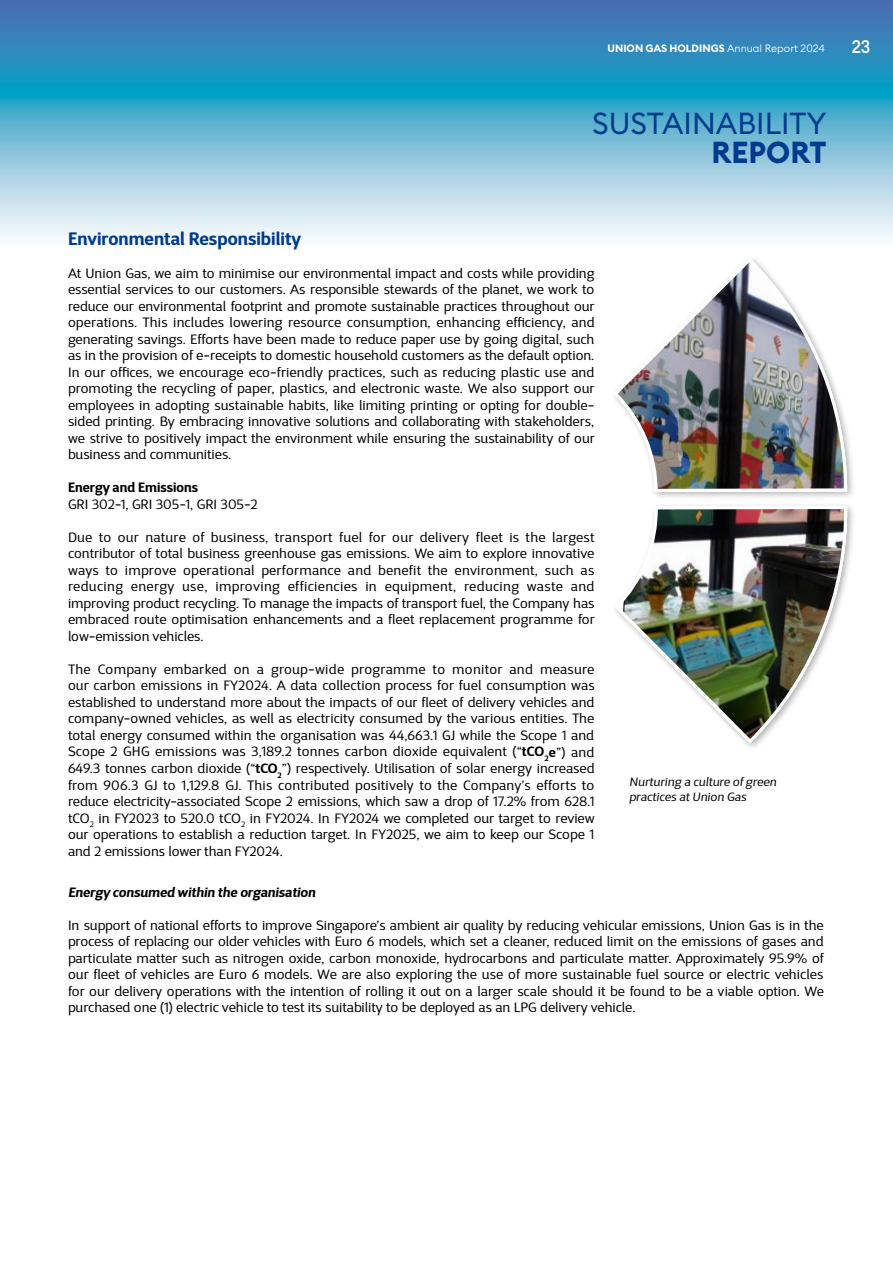
<style>
.page{position:relative;width:893px;height:1263px;background:#fff}
.page>*{position:absolute;margin:0;border:0;box-sizing:border-box;transform-origin:0 0}
.t1{font:30px "Euclid Circular B";color:#003b8c}
.t2{font:700 30px "Euclid Circular B";color:#003b8c}
.t3{font:700 18px "D Sari";color:#003b8c}
.t4{font:500 18px "Euclid Circular B";color:#fff;scale:.91 1}
.t5{font:13.5px/16.5px "D Sari";color:#000;text-align:justify}
.t6{font:italic 700 13.5px "D Sari";color:#000}
.t7{font:700 13.5px "D Sari";color:#000}
.t8{font:italic 12px/14.4px "D Sari";color:#000}
.t9{font:700 10.5px "Euclid Circular B";color:#fff}
.s1{font-weight:300}
.s2{font-weight:700}
</style>
<div class="page">
<svg style="left:0;top:0;width:893px;height:238px;background:#6bb0d1"></svg>
<div style="left:610px;top:254px;width:246px;height:498px;background:#000;opacity:.3"></div>
<img style="left:612px;top:504px;width:237px;height:241px">
<img style="left:611px;top:256px;width:238px;height:237px">
<p class="t9" style="left:607px;top:41px;width:219px">UNION GAS HOLDINGS <span class="s1">Annual Report 2024</span></p>
<h2 class="t4" style="left:852px;top:35px;width:22px">23</h2>
<h1 class="t1" style="left:592px;top:104px;width:236px">SUSTAINABILITY</h1>
<h1 class="t2" style="left:711px;top:133px;width:117px">REPORT</h1>
<h2 class="t3" style="left:68px;top:227px;width:235px">Environmental Responsibility</h2>
<p class="t5" style="left:68px;top:265px;width:528px">At Union Gas, we aim to minimise our environmental impact and costs while providing essential services to our customers. As responsible stewards of the planet, we work to reduce our environmental footprint and promote sustainable practices throughout our operations. This includes lowering resource consumption, enhancing efficiency, and generating savings. Efforts have been made to reduce paper use by going digital, such as in the provision of e-receipts to domestic household customers as the default option.<br>In our offices, we encourage eco-friendly practices, such as reducing plastic use and promoting the recycling of paper, plastics, and electronic waste. We also support our employees in adopting sustainable habits, like limiting printing or opting for double&shy;sided printing. By embracing innovative solutions and collaborating with stakeholders, we strive to positively impact the environment while ensuring the sustainability of our business and communities.</p>
<p class="t7" style="left:68px;top:479px;width:132px">Energy and Emissions</p>
<p class="t5" style="left:68px;top:496px;width:191px">GRI 302-1, GRI 305-1, GRI 305-2</p>
<p class="t5" style="left:68px;top:529px;width:528px">Due to our nature of business, transport fuel for our delivery fleet is the largest contributor of total business greenhouse gas emissions. We aim to explore innovative ways to improve operational performance and benefit the environment, such as reducing energy use, improving efficiencies in equipment, reducing waste and improving product recycling. To manage the impacts of transport fuel, the Company has embraced route optimisation enhancements and a fleet replacement programme for low-emission vehicles.</p>
<p class="t5" style="left:68px;top:661px;width:528px">The Company embarked on a group-wide programme to monitor and measure our carbon emissions in FY2024. A data collection process for fuel consumption was established to understand more about the impacts of our fleet of delivery vehicles and company-owned vehicles, as well as electricity consumed by the various entities. The total energy consumed within the organisation was 44,663.1 GJ while the Scope 1 and Scope 2 GHG emissions was 3,189.2 tonnes carbon dioxide equivalent (“<span class="s2">tCO</span><sub>2</sub><span class="s2">e</span>”) and 649.3 tonnes carbon dioxide (“<span class="s2">tCO</span><sub>2</sub>”) respectively. Utilisation of solar energy increased from 906.3 GJ to 1,129.8 GJ. This contributed positively to the Company’s efforts to reduce electricity-associated Scope 2 emissions, which saw a drop of 17.2% from 628.1 tCO<sub>2</sub> in FY2023 to 520.0 tCO<sub>2</sub> in FY2024. In FY2024 we completed our target to review our operations to establish a reduction target. In FY2025, we aim to keep our Scope 1 and 2 emissions lower than FY2024.</p>
<p class="t8" style="left:629px;top:775px;width:149px">Nurturing a culture of green practices at Union Gas</p>
<p class="t6" style="left:68px;top:883px;width:249px">Energy consumed within the organisation</p>
<p class="t5" style="left:68px;top:917px;width:757px">In support of national efforts to improve Singapore’s ambient air quality by reducing vehicular emissions, Union Gas is in the process of replacing our older vehicles with Euro 6 models, which set a cleaner, reduced limit on the emissions of gases and particulate matter such as nitrogen oxide, carbon monoxide, hydrocarbons and particulate matter. Approximately 95.9% of our fleet of vehicles are Euro 6 models. We are also exploring the use of more sustainable fuel source or electric vehicles for our delivery operations with the intention of rolling it out on a larger scale should it be found to be a viable option. We purchased one (1) electric vehicle to test its suitability to be deployed as an LPG delivery vehicle.</p>
</div>
